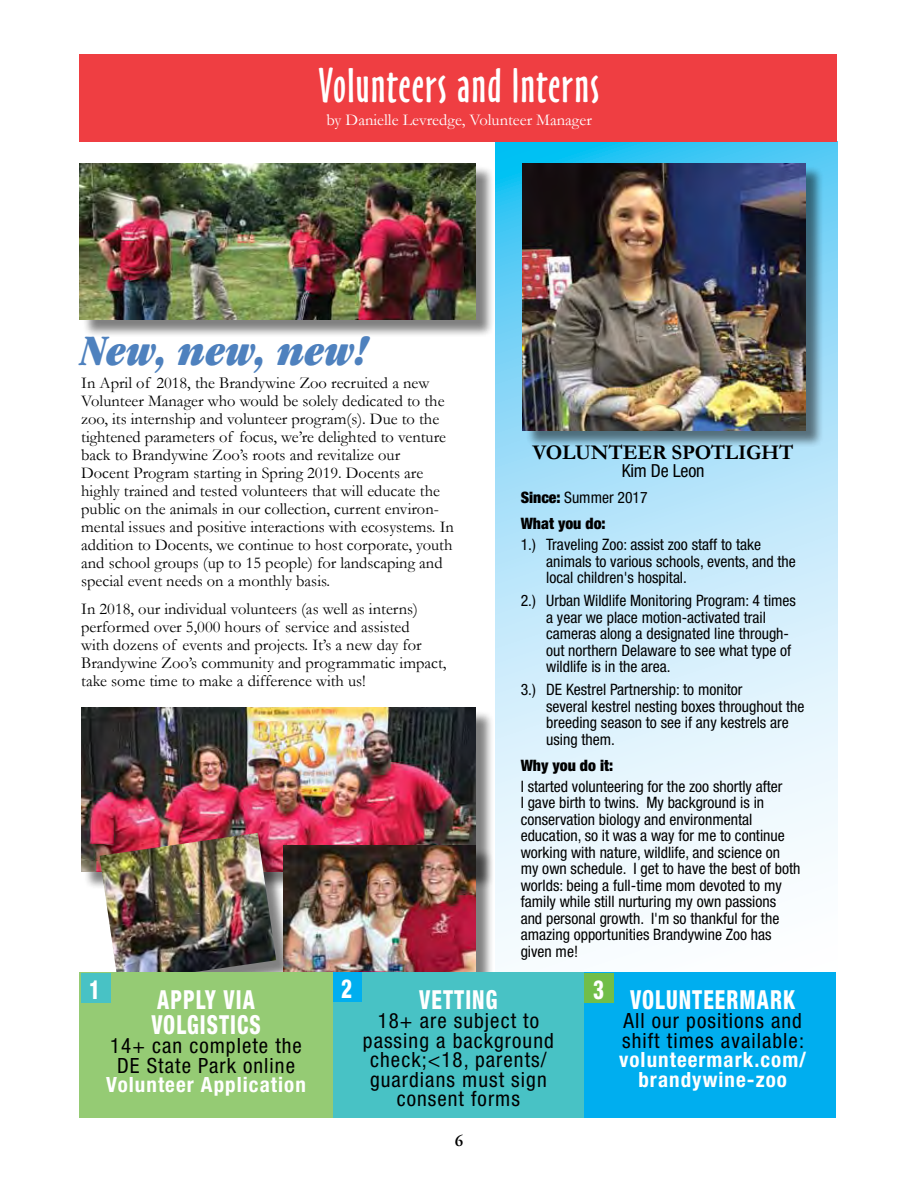
<style>
.page{position:relative;width:918px;height:1188px;background:#fff}
.page>*{position:absolute;margin:0;border:0;box-sizing:border-box;transform-origin:0 0}
.t1{font:45px "Oz Handicraft BT";letter-spacing:.03em;color:#fff}
.t2{font:italic ultra-condensed 45px "Garamond";color:#4e81be}
.t3{font:800 condensed 26.25px/25.2px "Helvetica Neue";letter-spacing:.05em;color:#fff;scale:.8 1}
.t4{font:condensed 21px/19.5px "Helvetica Neue LT Std";letter-spacing:.05em;color:#000;text-align:center}
.t5{font:700 condensed 21px/19.5px "Helvetica Neue LT Std";letter-spacing:.05em;color:#fff;text-align:center}
.t6{font:700 21px "Garamond";letter-spacing:-.01em;color:#000}
.t7{font:condensed 18px "Helvetica Neue LT Std";letter-spacing:-.01em;color:#000}
.t8{font:16.5px/18px "Garamond";color:#000}
.t9{font:16.5px "Garamond";color:#fff}
.t10{font:600 16.5px "Adobe Garamond";color:#000}
.t11{font:condensed 15.75px/16.5px "Helvetica Neue LT Std";color:#000}
.t12{font:900 condensed 15.75px/26.2px "Helvetica Neue LT Std";color:#000}
.s1{font-weight:400}
</style>
<div class="page">
<svg style="left:495px;top:142px;width:342px;height:831px"></svg>
<div style="left:80px;top:54px;width:757px;height:88px;background:#ef3e42"></div>
<div style="left:82px;top:165px;width:412px;height:173px;background:#000;opacity:.5"></div>
<img style="left:80px;top:163px;width:396px;height:157px">
<div style="left:83px;top:710px;width:411px;height:180px;background:#000;opacity:.5"></div>
<img style="left:81px;top:708px;width:395px;height:164px">
<div style="left:286px;top:847px;width:209px;height:167px;background:#000;opacity:.5"></div>
<img style="left:294px;top:845px;width:182px;height:128px">
<div style="left:525px;top:165px;width:299px;height:284px;background:#000;opacity:.5"></div>
<img style="left:523px;top:163px;width:283px;height:267px">
<div style="left:332px;top:973px;width:252px;height:145px;background:#48c2c5"></div>
<div style="left:102px;top:835px;width:192px;height:166px;background:#000;opacity:.5"></div>
<img style="left:100px;top:833px;width:176px;height:140px">
<div style="left:584px;top:973px;width:252px;height:145px;background:#00aeef"></div>
<div style="left:584px;top:973px;width:30px;height:30px;background:#71be49"></div>
<div style="left:332px;top:972px;width:30px;height:30px;background:#00aeef"></div>
<div style="left:80px;top:973px;width:253px;height:145px;background:#95cb74"></div>
<div style="left:81px;top:973px;width:30px;height:30px;background:#48c2c5"></div>
<h1 class="t1" style="left:319px;top:60px;width:282px">Volunteers and Interns</h1>
<p class="t9" style="left:326px;top:110px;width:267px">by Danielle Levredge, Volunteer Manager</p>
<h1 class="t2" style="left:81px;top:325px;width:287px">New, new, new!</h1>
<p class="t8" style="left:81px;top:374px;width:374px">In April of 2018, the Brandywine Zoo recruited a new Volunteer Manager who would be solely dedicated to the zoo, its internship and volunteer program(s). Due to the tightened parameters of focus, we’re delighted to venture back to Brandywine Zoo’s roots and revitalize our<br>Docent Program starting in Spring 2019. Docents are highly trained and tested volunteers that will educate the public on the animals in our collection, current environ&shy;mental issues and positive interactions with ecosystems. In addition to Docents, we continue to host corporate, youth and school groups (up to 15 people) for landscaping and special event needs on a monthly basis.</p>
<p class="t8" style="left:81px;top:599px;width:367px">In 2018, our individual volunteers (as well as interns) performed over 5,000 hours of service and assisted<br>with dozens of events and projects. It’s a new day for Brandywine Zoo’s community and programmatic impact, take some time to make a difference with us!</p>
<p class="t6" style="left:532px;top:440px;width:209px">VOLUNTEER SPOT LIGHT</p>
<p class="t7" style="left:622px;top:460px;width:84px">Kim De Leon</p>
<p class="t12" style="left:521px;top:484px;width:129px">Since: <span class="s1">Summer 2017<br></span>What you do:</p>
<p class="t11" style="left:546px;top:536px;width:251px;text-indent:-25px">1.) Traveling Zoo: assist zoo staff to take animals to various schools, events, and the local children's hospital.</p>
<p class="t11" style="left:546px;top:592px;width:251px;text-indent:-25px">2.) Urban Wildlife Monitoring Program: 4 times a year we place motion-activated trail cameras along a designated line through&shy;out northern Delaware to see what type of wildlife is in the area.</p>
<p class="t11" style="left:546px;top:681px;width:260px;text-indent:-25px">3.) DE Kestrel Partnership: to monitor<br>several kestrel nesting boxes throughout the breeding season to see if any kestrels are using them.</p>
<p class="t12" style="left:521px;top:752px;width:94px">Why you do it:</p>
<p class="t11" style="left:521px;top:778px;width:281px">I started volunteering for the zoo shortly after<br>I gave birth to twins. My background is in conservation biology and environmental education, so it was a way for me to continue working with nature, wildlife, and science on my own schedule. I get to have the best of both worlds: being a full-time mom devoted to my family while still nurturing my own passions and personal growth. I'm so thankful for the amazing opportunities Brandywine Zoo has given me!</p>
<h2 class="t3" style="left:89px;top:976px;width:15px">1</h2>
<h2 class="t3" style="left:151px;top:986px;width:138px">APPLY VIA<br>VOLGISTICS</h2>
<p class="t4" style="left:110px;top:1036px;width:193px">14+ can complete the<br>DE State Park online</p>
<p class="t5" style="left:106px;top:1075px;width:201px">Volunteer Application</p>
<h2 class="t3" style="left:341px;top:976px;width:15px">2</h2>
<h2 class="t3" style="left:593px;top:976px;width:15px">3</h2>
<h2 class="t3" style="left:419px;top:986px;width:99px">VETTING</h2>
<p class="t4" style="left:363px;top:1011px;width:192px">18+ are subject to passing a background check;&lt;18, parents/ guardians must sign consent forms</p>
<p class="t10" style="left:455px;top:1132px;width:10px">6</p>
<h2 class="t3" style="left:630px;top:986px;width:208px">VOLUNTEERMARK</h2>
<p class="t4" style="left:622px;top:1011px;width:183px;text-align:left">All our positions and shift times available:</p>
<p class="t5" style="left:619px;top:1050px;width:189px">volunteermark.com/ brandywine-zoo</p>
</div>
